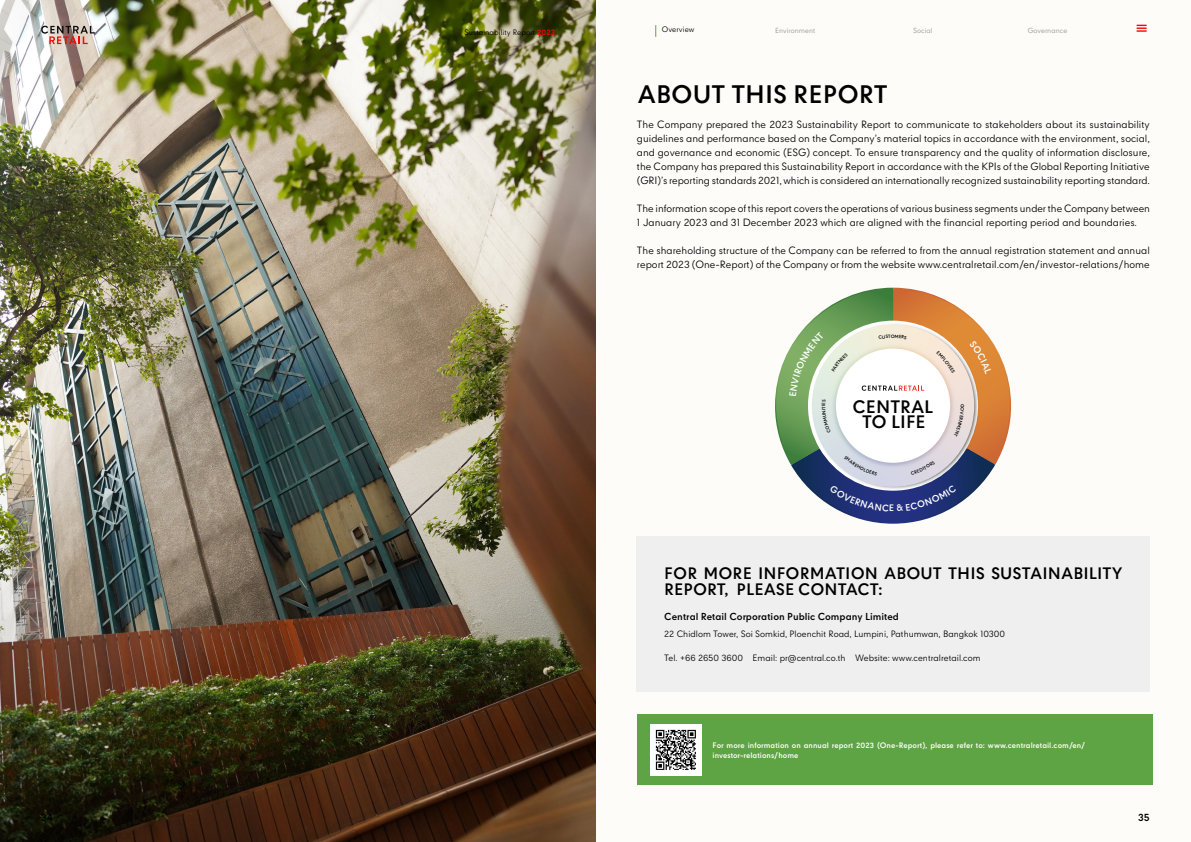
<style>
.page{position:relative;width:1191px;height:842px;background:#fefcf9}
.page>*{position:absolute;margin:0;border:0;box-sizing:border-box;transform-origin:0 0}
.t1{font:700 24px "CPN";color:#000}
.t2{font:700 17.1px/15.2px "CPN";color:#000;text-align:center}
.t3{font:700 15.7px/16.6px "CPN";letter-spacing:.005em;color:#000}
.t4{font:10px/14px "CPN";color:#000}
.t5{font:700 10px "CPN";color:#000}
.t6{font:700 9.6px "CPN";color:#000}
.t7{font:8.7px "CPN";color:#000}
.t8{font:700 7.5px/10px "CPN";letter-spacing:.005em;color:#fff}
.t9{font:7.5px "CPN";color:#000}
.t10{font:7px "CPN";color:#939598}
.t11{font:700 4.4px "CPN";color:#000}
.s1{font-weight:700;color:#fa0505}
</style>
<div class="page">
<div style="left:637px;top:714px;width:515px;height:71px;background:#5fa444"></div>
<img style="left:650px;top:724px;width:51px;height:51px">
<img style="left:0;top:0;width:595px;height:842px">
<div style="left:636px;top:536px;width:513px;height:156px;background:#efeff0"></div>
<svg style="left:41px;top:26px;width:54px;height:18px"></svg>
<svg style="left:1136px;top:25px;width:10px;height:7px"></svg>
<svg style="left:655px;top:25px;width:1px;height:12px"></svg>
<svg style="left:775px;top:288px;width:236px;height:236px"></svg>
<p class="t9" style="left:464px;top:28px;width:92px">Sustainability Report <span class="s1">2023</span></p>
<p class="t9" style="left:662px;top:25px;width:34px">Overview</p>
<p class="t10" style="left:775px;top:26px;width:42px">Environment</p>
<p class="t10" style="left:913px;top:26px;width:21px">Social</p>
<p class="t10" style="left:1027px;top:26px;width:41px">Governance</p>
<h1 class="t1" style="left:637px;top:80px;width:252px">ABOUT THIS REPORT</h1>
<p class="t4" style="left:637px;top:118px;width:514px;text-align:justify">The Company prepared the 2023 Sustainability Report to communicate to stakeholders about its sustainability guidelines and performance based on the Company’s material topics in accordance with the environment, social, and governance and economic (ESG) concept. To ensure transparency and the quality of information disclosure, the Company has prepared this Sustainability Report in accordance with the KPIs of the Global Reporting Initiative (GRI)’s reporting standards 2021, which is considered an internationally recognized sustainability reporting standard.</p>
<p class="t4" style="left:637px;top:202px;width:514px">The information scope of this report covers the operations of various business segments under the Company between<br>1 January 2023 and 31 December 2023 which are aligned with the financial reporting period and boundaries.</p>
<p class="t4" style="left:637px;top:244px;width:514px">The shareholding structure of the Company can be referred to from the annual registration statement and annual report 2023 (One-Report) of the Company or from the website www.centralretail.com/en/investor-relations/home</p>
<h2 class="t2" style="left:852px;top:399px;width:82px">CENTRAL<br>TO LIFE</h2>
<p class="t11" style="left:821px;top:406px;width:3px;rotate:-90deg">I</p>
<p class="t11" style="left:965px;top:404px;width:5px;rotate:90deg">G</p>
<h3 class="t3" style="left:664px;top:565px;width:459px">FOR MORE INFORMATION ABOUT THIS SUSTAINABILITY<br>REPORT, PLEASE CONTACT:</h3>
<p class="t6" style="left:664px;top:611px;width:236px">Central Retail Corporation Public Company Limited</p>
<p class="t7" style="left:664px;top:628px;width:342px">22 Chidlom Tower, Soi Somkid, Ploenchit Road, Lumpini, Pathumwan, Bangkok 10300</p>
<p class="t7" style="left:664px;top:652px;width:318px">Tel. +66 2650 3600 Email: pr@central.co.th Website: www.centralretail.com</p>
<p class="t8" style="left:712px;top:740px;width:374px">For more information on annual report 2023 (One-Report), please refer to: www.centralretail.com/en/ investor-relations/home</p>
<p class="t5" style="left:41px;top:812px;width:13px">34</p>
<p class="t5" style="left:1138px;top:812px;width:13px">35</p>
</div>
